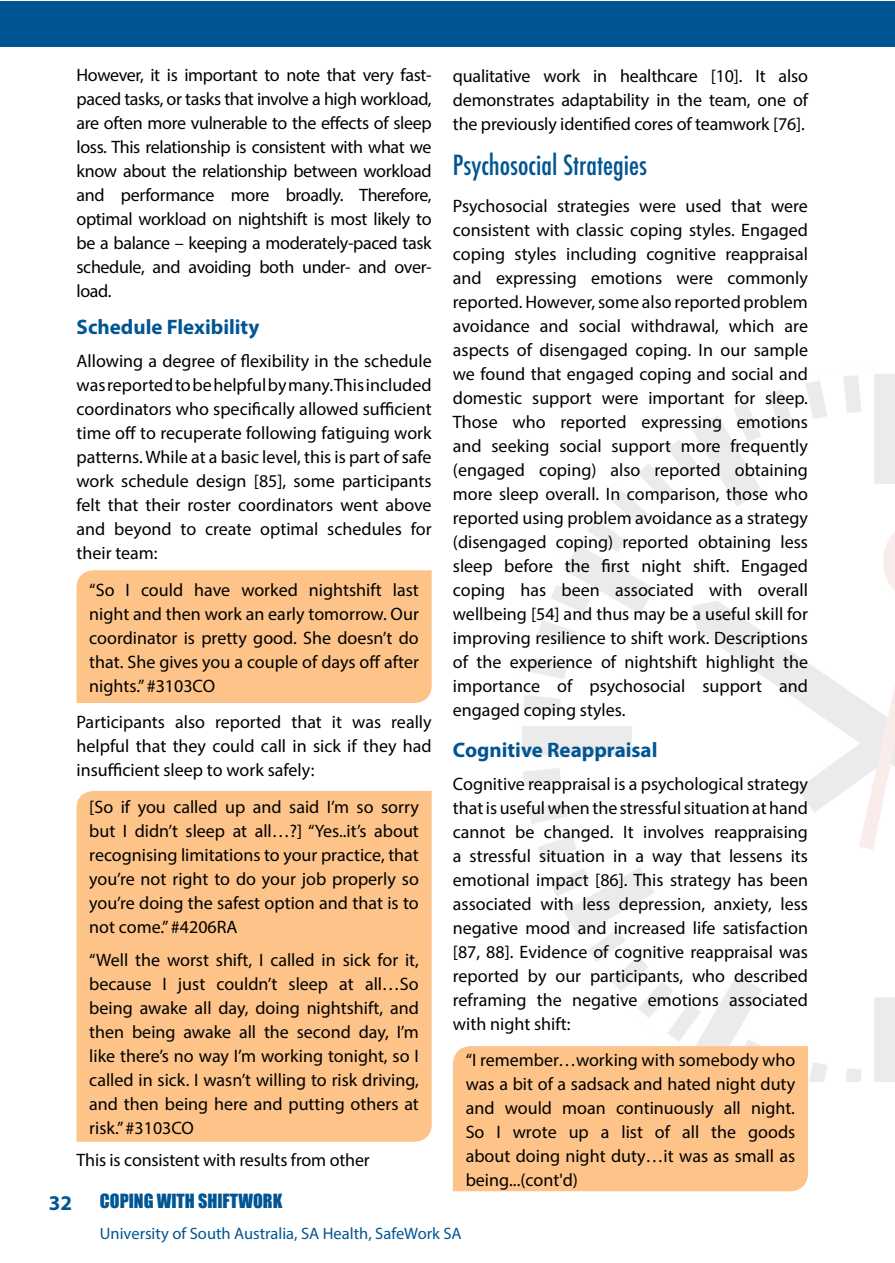
<style>
.page{position:relative;width:895px;height:1263px;background:#fff}
.page>*{position:absolute;margin:0;border:0;box-sizing:border-box;transform-origin:0 0}
.t1{font:500 condensed 27px "Futura";color:#015593}
.t2{font:700 21px "Myriad Pro";color:#015593}
.t3{font:18px/24px "Myriad Pro";color:#000;text-align:justify}
.t4{font:18px "Impact";color:#015593}
.t5{font:16.5px "Myriad Pro";color:#015593}
</style>
<div class="page">
<div style="left:0;top:1px;width:895px;height:46px;background:#015593"></div>
<div style="left:77px;top:570px;width:355px;height:133px;background:#fdc388"></div>
<div style="left:453px;top:1046px;width:355px;height:145px;background:#fdc388"></div>
<div style="left:77px;top:791px;width:355px;height:351px;background:#fdc388"></div>
<p class="t3" style="left:77px;top:63px;width:357px">However, it is important to note that very fast&shy;paced tasks, or tasks that involve a high workload, are often more vulnerable to the effects of sleep loss. This relationship is consistent with what we know about the relationship between workload and performance more broadly. Therefore, optimal workload on nightshift is most likely to be a balance – keeping a moderately-paced task schedule, and avoiding both under- and over&shy;load.</p>
<p class="t2" style="left:77px;top:314px;width:184px">Schedule Flexibility</p>
<p class="t3" style="left:77px;top:348px;width:357px">Allowing a degree of flexibility in the schedule was reported to be helpful by many. This included coordinators who specifically allowed sufficient time off to recuperate following fatiguing work patterns. While at a basic level, this is part of safe work schedule design [85], some participants felt that their roster coordinators went above and beyond to create optimal schedules for their team:</p>
<p class="t3" style="left:89px;top:577px;width:331px">“So I could have worked nightshift last night and then work an early tomorrow. Our coordinator is pretty good. She doesn’t do that. She gives you a couple of days off after nights.” #3103CO</p>
<p class="t3" style="left:77px;top:710px;width:357px">Participants also reported that it was really helpful that they could call in sick if they had insufficient sleep to work safely:</p>
<p class="t3" style="left:89px;top:795px;width:331px">[So if you called up and said I’m so sorry but I didn’t sleep at all…?] “Yes..it’s about recognising limitations to your practice, that you’re not right to do your job properly so you’re doing the safest option and that is to not come.” #4206RA</p>
<p class="t3" style="left:89px;top:947px;width:331px">“Well the worst shift, I called in sick for it, because I just couldn’t sleep at all…So being awake all day, doing nightshift, and then being awake all the second day, I’m like there’s no way I’m working tonight, so I called in sick. I wasn’t willing to risk driving, and then being here and putting others at risk.” #3103CO</p>
<p class="t3" style="left:77px;top:1148px;width:295px">This is consistent with results from other</p>
<p class="t3" style="left:453px;top:63px;width:357px">qualitative work in healthcare [10]. It also demonstrates adaptability in the team, one of the previously identified cores of teamwork [76].</p>
<h1 class="t1" style="left:453px;top:149px;width:196px">Psychosocial Strategies</h1>
<p class="t3" style="left:453px;top:194px;width:357px">Psychosocial strategies were used that were consistent with classic coping styles. Engaged coping styles including cognitive reappraisal and expressing emotions were commonly reported. However, some also reported problem avoidance and social withdrawal, which are aspects of disengaged coping. In our sample we found that engaged coping and social and domestic support were important for sleep.<br>Those who reported expressing emotions and seeking social support more frequently (engaged coping) also reported obtaining more sleep overall. In comparison, those who reported using problem avoidance as a strategy (disengaged coping) reported obtaining less sleep before the first night shift. Engaged coping has been associated with overall wellbeing [54] and thus may be a useful skill for improving resilience to shift work. Descriptions of the experience of nightshift highlight the importance of psychosocial support and engaged coping styles.</p>
<p class="t2" style="left:453px;top:736px;width:206px">Cognitive Reappraisal</p>
<p class="t3" style="left:453px;top:771px;width:357px">Cognitive reappraisal is a psychological strategy that is useful when the stressful situation at hand cannot be changed. It involves reappraising a stressful situation in a way that lessens its emotional impact [86]. This strategy has been associated with less depression, anxiety, less negative mood and increased life satisfaction [87, 88]. Evidence of cognitive reappraisal was reported by our participants, who described reframing the negative emotions associated with night shift:</p>
<p class="t3" style="left:466px;top:1048px;width:331px">“I remember…working with somebody who was a bit of a sadsack and hated night duty and would moan continuously all night.<br>So I wrote up a list of all the goods about doing night duty…it was as small as being...(cont'd)</p>
<p class="t2" style="left:49px;top:1189px;width:25px">32</p>
<p class="t4" style="left:100px;top:1190px;width:184px">COPING WITH SHIFTWORK</p>
<p class="t5" style="left:100px;top:1223px;width:363px">University of South Australia, SA Health, SafeWork SA</p>
</div>
